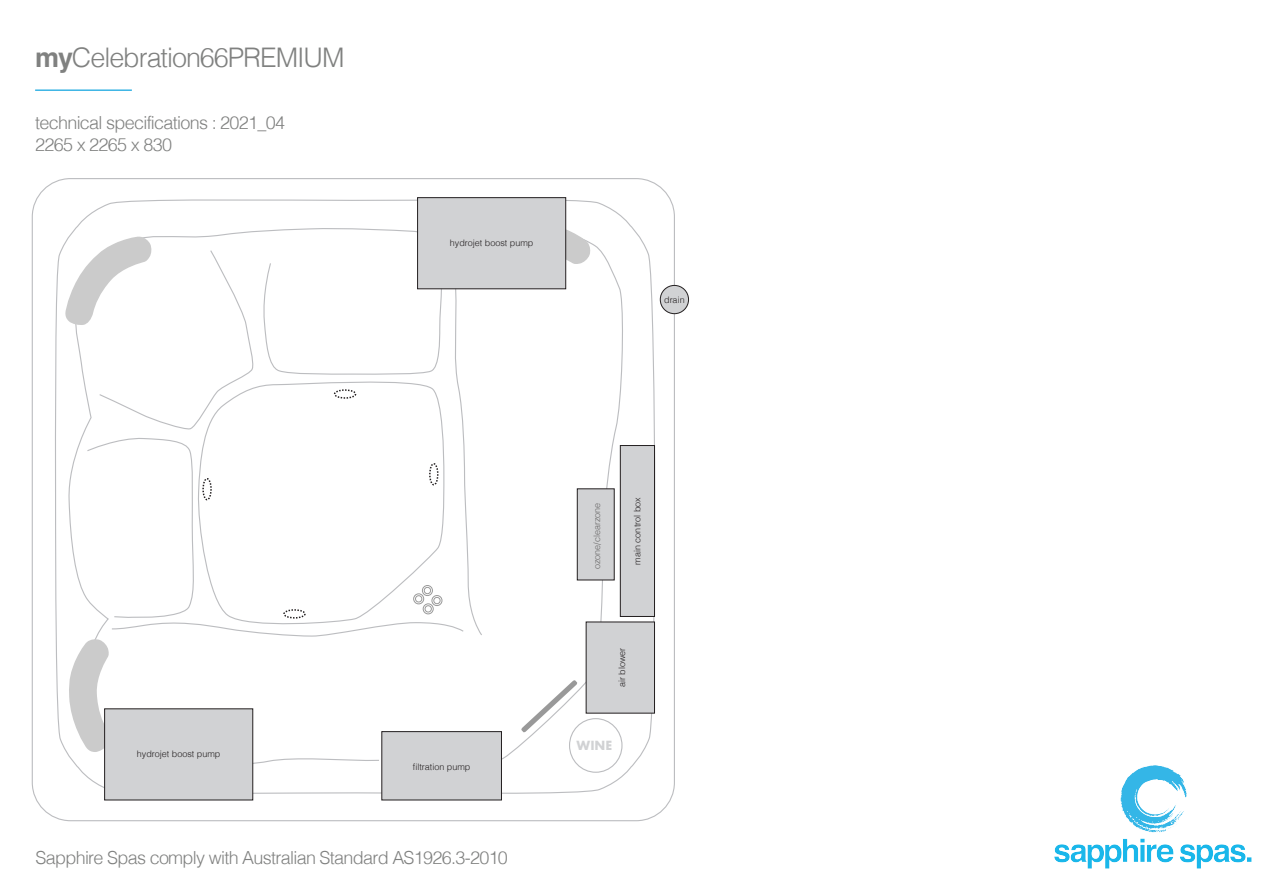
<style>
.page{position:relative;width:1263px;height:893px;background:#fff}
.page>*{position:absolute;margin:0;border:0;box-sizing:border-box;transform-origin:0 0}
.t1{font:300 27px "Helvetica";letter-spacing:-.04em;color:#808180}
.t2{font:300 18px/21.6px "Helvetica";letter-spacing:-.04em;color:#808180}
.t3{font:700 12.3px "Futura";color:#d1d2d4}
.t4{font:300 9px "Helvetica";color:#231f20}
.t5{font:300 9px "Helvetica";color:#676666}
.s1{font-weight:700}
</style>
<div class="page">
<svg style="left:55px;top:197px;width:601px;height:600px"></svg>
<svg style="left:59px;top:223px;width:565px;height:545px"></svg>
<div style="left:569px;top:718px;width:53px;height:55px;border:1px solid #bcbdc0;border-radius:50%"></div>
<svg style="left:65px;top:224px;width:526px;height:528px"></svg>
<div style="left:660px;top:285px;width:28px;height:29px;background:#d1d2d4;border-radius:50%"></div>
<div style="left:660px;top:285px;width:29px;height:29px;border:1px solid #231f20;border-radius:50%"></div>
<hr style="left:35px;top:89px;width:97px;height:2px;background:#3ab4e4">
<img style="left:1054px;top:766px;width:198px;height:103px">
<div style="left:620px;top:445px;width:35px;height:172px;background:#d1d2d4;border:1px solid #231f20"></div>
<div style="left:417px;top:197px;width:149px;height:92px;background:#d1d2d4;border:1px solid #231f20"></div>
<div style="left:104px;top:708px;width:149px;height:92px;background:#d1d2d4;border:1px solid #231f20"></div>
<div style="left:586px;top:622px;width:69px;height:91px;background:#d1d2d4"></div>
<div style="left:577px;top:488px;width:38px;height:92px;background:#d1d2d4;border:1px solid #231f20"></div>
<div style="left:381px;top:731px;width:121px;height:69px;background:#d1d2d4;border:1px solid #231f20"></div>
<h1 class="t1" style="left:35px;top:35px;width:311px"><span class="s1">my</span>Celebration66PREMIUM</h1>
<p class="t2" style="left:35px;top:110px;width:251px">technical specifications : 2021_04<br>2265 x 2265 x 830</p>
<p class="t4" style="left:450px;top:235px;width:85px">hydrojet boost pump</p>
<p class="t4" style="left:664px;top:292px;width:22px">drain</p>
<p class="t4" style="left:137px;top:746px;width:85px">hydrojet boost pump</p>
<p class="t4" style="left:413px;top:759px;width:59px">filtration pump</p>
<p class="t2" style="left:35px;top:846px;width:474px">Sapphire Spas comply with Australian Standard AS1926.3-2010</p>
<p class="t5" style="left:589px;top:569px;width:68px;rotate:-90deg">ozone/clearzone</p>
<p class="t4" style="left:629px;top:564px;width:69px;rotate:-90deg">main control box</p>
<p class="t4" style="left:614px;top:687px;width:41px;rotate:-90deg">air blower</p>
<p class="t3" style="left:577px;top:736px;width:37px">WINE</p>
</div>
